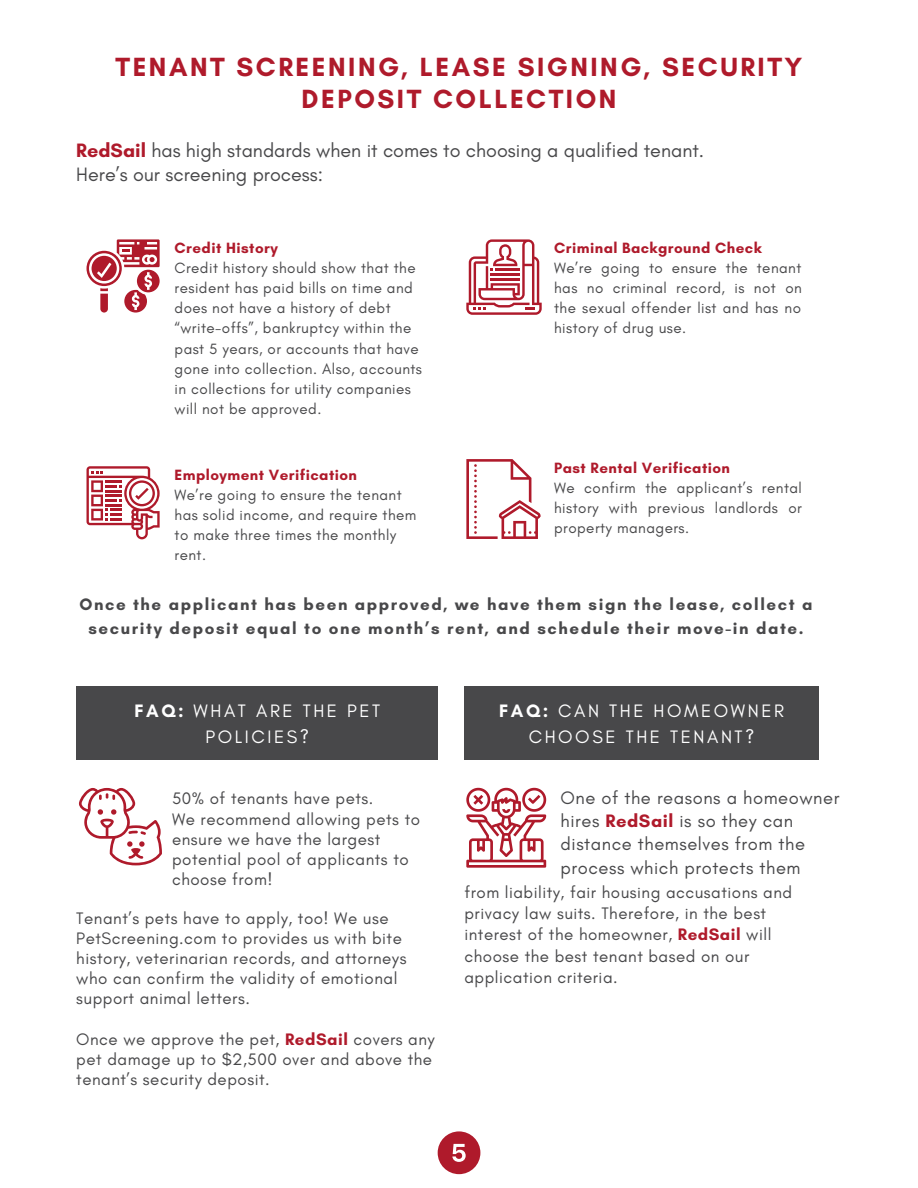
<style>
.page{position:relative;width:918px;height:1188px;background:#fff}
.page>*{position:absolute;margin:0;border:0;box-sizing:border-box;transform-origin:0 0}
.t1{font:700 26.85px/32.8px "Glacial Indifference";letter-spacing:.095em;color:#af1a2b;text-align:center}
.t2{font:19.8px/24.3px "Glacial Indifference";color:#48484a}
.t3{font:18.3px/23.2px "Glacial Indifference";letter-spacing:.03em;color:#48484a}
.t4{font:18.3px/25.3px "Glacial Indifference";letter-spacing:.14em;color:#fff;text-align:center}
.t5{font:16.95px/20.1px "Glacial Indifference";letter-spacing:.03em;color:#48484a}
.t6{font:700 16.95px/24.3px "Glacial Indifference";letter-spacing:.095em;color:#48484a;text-align:center}
.t7{font:15.15px/20.1px "Glacial Indifference";letter-spacing:.03em;color:#48484a}
.t8{font:700 15.15px "Glacial Indifference";letter-spacing:.03em;color:#af1a2b}
.s1{font-weight:700;color:#af1a2b}
.s2{font-weight:700}
</style>
<div class="page">
<div style="left:464px;top:686px;width:355px;height:74px;background:#48484a"></div>
<div style="left:76px;top:686px;width:362px;height:74px;background:#48484a"></div>
<svg style="left:87px;top:239px;width:73px;height:74px"></svg>
<svg style="left:466px;top:239px;width:76px;height:76px"></svg>
<hr style="left:496px;top:269px;width:24px;height:2px;background:#af1a2b">
<hr style="left:491px;top:273px;width:29px;height:3px;background:#af1a2b">
<hr style="left:491px;top:278px;width:29px;height:3px;background:#af1a2b">
<svg style="left:87px;top:466px;width:73px;height:73px"></svg>
<svg style="left:466px;top:459px;width:75px;height:80px"></svg>
<svg style="left:79px;top:788px;width:83px;height:77px"></svg>
<svg style="left:466px;top:788px;width:80px;height:80px"></svg>
<svg style="left:438px;top:1131px;width:42px;height:43px"></svg>
<h1 class="t1" style="left:115px;top:50px;width:689px">TENANT SCREENING, LEASE SIGNING, SECURITY<br>DEPOSIT COLLECTION</h1>
<p class="t2" style="left:76px;top:138px;width:629px"><span class="s1">RedSail</span> has high standards when it comes to choosing a qualified tenant.<br>Here’s our screening process:</p>
<p class="t8" style="left:175px;top:239px;width:105px">Credit History</p>
<p class="t7" style="left:175px;top:258px;width:249px">Credit history should show that the resident has paid bills on time and does not have a history of debt “write-offs”, bankruptcy within the past 5 years, or accounts that have gone into collection. Also, accounts in collections for utility companies will not be approved.</p>
<p class="t8" style="left:175px;top:465px;width:184px">Employment Verification</p>
<p class="t7" style="left:175px;top:485px;width:243px">We’re going to ensure the tenant has solid income, and require them to make three times the monthly rent.</p>
<p class="t8" style="left:554px;top:239px;width:209px">Criminal Background Check</p>
<p class="t7" style="left:554px;top:258px;width:249px;text-align:justify">We’re going to ensure the tenant has no criminal record, is not on the sexual offender list and has no history of drug use.</p>
<p class="t8" style="left:554px;top:458px;width:177px">Past Rental Verification</p>
<p class="t7" style="left:554px;top:477px;width:249px;text-align:justify">We confirm the applicant’s rental history with previous landlords or property managers.</p>
<p class="t6" style="left:79px;top:592px;width:735px">Once the applicant has been approved, we have them sign the lease, collect a security deposit equal to one month’s rent, and schedule their move-in date.</p>
<p class="t4" style="left:134px;top:698px;width:247px"><span class="s2">FAQ:</span> WHAT ARE THE PET<br>POLICIES?</p>
<p class="t4" style="left:499px;top:698px;width:287px"><span class="s2">FAQ:</span> CAN THE HOMEOWNER<br>CHOOSE THE TENANT?</p>
<p class="t5" style="left:172px;top:788px;width:250px">50% of tenants have pets.<br>We recommend allowing pets to ensure we have the largest potential pool of applicants to choose from!</p>
<p class="t3" style="left:561px;top:786px;width:280px">One of the reasons a homeowner hires <span class="s1">RedSail</span> is so they can distance themselves from the process which protects them</p>
<p class="t5" style="left:464px;top:882px;width:329px;line-height:21.1px">from liability, fair housing accusations and privacy law suits. Therefore, in the best interest of the homeowner, <span class="s1">RedSail</span> will choose the best tenant based on our application criteria.</p>
<p class="t5" style="left:76px;top:908px;width:332px">Tenant’s pets have to apply, too! We use PetScreening.com to provides us with bite history, veterinarian records, and attorneys who can confirm the validity of emotional support animal letters.</p>
<p class="t5" style="left:76px;top:1029px;width:360px">Once we approve the pet, <span class="s1">RedSail</span> covers any pet damage up to $2,500 over and above the tenant’s security deposit.</p>
</div>
